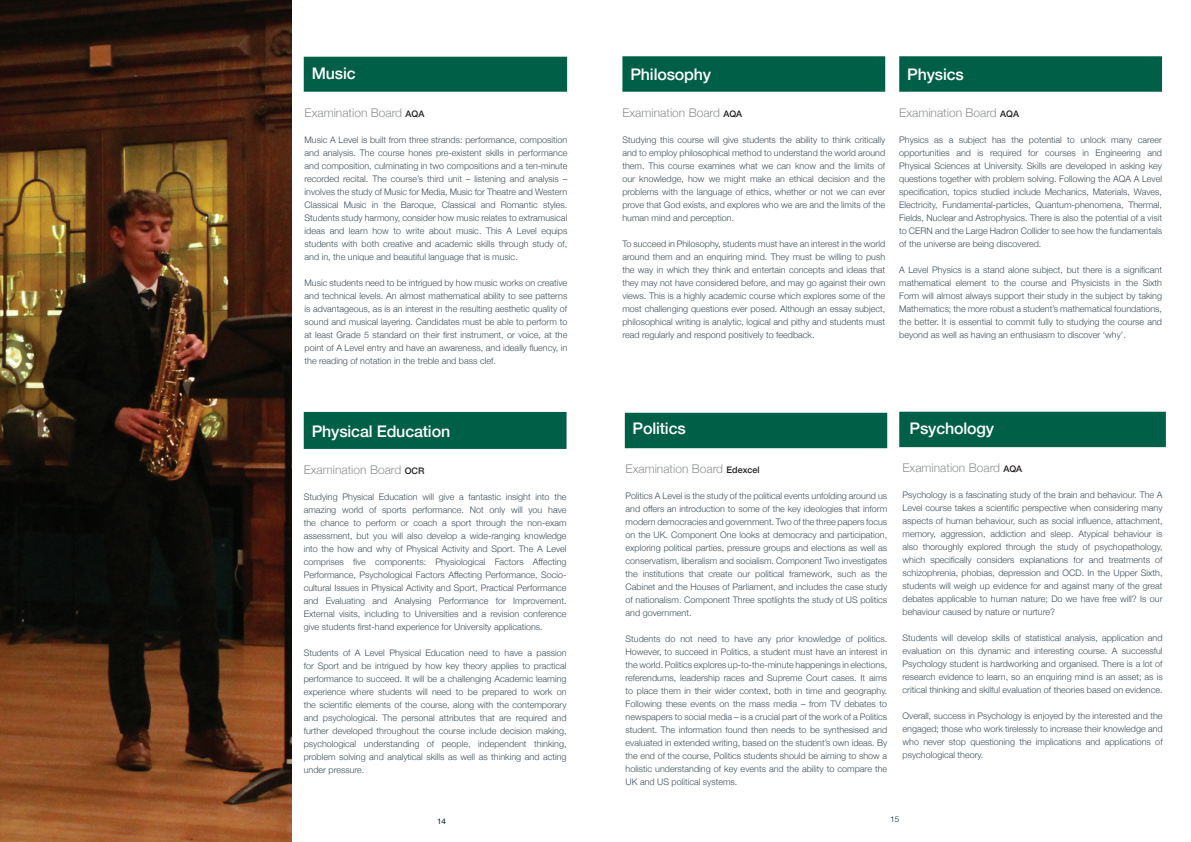
<style>
.page{position:relative;width:1191px;height:842px;background:#fff}
.page>*{position:absolute;margin:0;border:0;box-sizing:border-box;transform-origin:0 0}
.t1{font:500 16px "Helvetica Neue";letter-spacing:-.01em;color:#fff}
.t2{font:300 12px "Helvetica Neue";color:#8f9292}
.t3{font:300 9px/13px "Helvetica Neue";color:#3d4f59;text-align:justify}
.t4{font:8px "Helvetica";color:#0b2332}
.t5{font:300 8px "Helvetica";color:#0b2332}
.s1{font-weight:500;font-size:9px;color:#231f20}
</style>
<div class="page">
<div style="left:304px;top:57px;width:263px;height:35px;background:#006047"></div>
<div style="left:304px;top:412px;width:262px;height:37px;background:#006047"></div>
<div style="left:622px;top:56px;width:263px;height:36px;background:#006047;border:7px solid #006047"></div>
<div style="left:625px;top:413px;width:262px;height:35px;background:#006047"></div>
<div style="left:899px;top:412px;width:266px;height:35px;background:#006047"></div>
<img style="left:0;top:0;width:292px;height:842px">
<div style="left:899px;top:56px;width:263px;height:36px;background:#006047;border:7px solid #006047"></div>
<h1 class="t1" style="left:312px;top:60px;width:45px">Music</h1>
<h2 class="t2" style="left:304px;top:103px;width:121px">Examination Board <span class="s1">AQA</span></h2>
<p class="t3" style="left:304px;top:132px;width:264px">Music A Level is built from three strands: performance, composition and analysis. The course hones pre-existent skills in performance and composition, culminating in two compositions and a ten-minute recorded recital. The course’s third unit – listening and analysis – involves the study of Music for Media, Music for Theatre and Western Classical Music in the Baroque, Classical and Romantic styles.<br>Students study harmony, consider how music relates to extramusical ideas and learn how to write about music. This A Level equips students with both creative and academic skills through study of, and in, the unique and beautiful language that is music.</p>
<p class="t3" style="left:304px;top:275px;width:264px">Music students need to be intrigued by how music works on creative and technical levels. An almost mathematical ability to see patterns is advantageous, as is an interest in the resulting aesthetic quality of sound and musical layering. Candidates must be able to perform to at least Grade 5 standard on their first instrument, or voice, at the point of A Level entry and have an awareness, and ideally fluency, in the reading of notation in the treble and bass clef.</p>
<h1 class="t1" style="left:312px;top:418px;width:140px">Physical Education</h1>
<h2 class="t2" style="left:304px;top:460px;width:122px">Examination Board <span class="s1">OCR</span></h2>
<p class="t3" style="left:304px;top:490px;width:264px">Studying Physical Education will give a fantastic insight into the amazing world of sports performance. Not only will you have the chance to perform or coach a sport through the non-exam assessment, but you will also develop a wide-ranging knowledge into the how and why of Physical Activity and Sport. The A Level comprises five components: Physiological Factors Affecting Performance, Psychological Factors Affecting Performance, Socio&shy;cultural Issues in Physical Activity and Sport, Practical Performance and Evaluating and Analysing Performance for Improvement.<br>External visits, including to Universities and a revision conference give students first-hand experience for University applications.</p>
<p class="t3" style="left:304px;top:645px;width:264px">Students of A Level Physical Education need to have a passion for Sport and be intrigued by how key theory applies to practical performance to succeed. It will be a challenging Academic learning experience where students will need to be prepared to work on the scientific elements of the course, along with the contemporary and psychological. The personal attributes that are required and further developed throughout the course include decision making, psychological understanding of people, independent thinking, problem solving and analytical skills as well as thinking and acting under pressure.</p>
<h1 class="t1" style="left:630px;top:61px;width:82px">Philosophy</h1>
<h2 class="t2" style="left:622px;top:103px;width:121px">Examination Board <span class="s1">AQA</span></h2>
<p class="t3" style="left:622px;top:132px;width:264px">Studying this course will give students the ability to think critically and to employ philosophical method to understand the world around them. This course examines what we can know and the limits of our knowledge, how we might make an ethical decision and the problems with the language of ethics, whether or not we can ever prove that God exists, and explores who we are and the limits of the human mind and perception.</p>
<p class="t3" style="left:622px;top:236px;width:264px">To succeed in Philosophy, students must have an interest in the world around them and an enquiring mind. They must be willing to push the way in which they think and entertain concepts and ideas that they may not have considered before, and may go against their own views. This is a highly academic course which explores some of the most challenging questions ever posed. Although an essay subject, philosophical writing is analytic, logical and pithy and students must read regularly and respond positively to feedback.</p>
<h1 class="t1" style="left:907px;top:61px;width:58px">Physics</h1>
<h2 class="t2" style="left:899px;top:103px;width:121px">Examination Board <span class="s1">AQA</span></h2>
<p class="t3" style="left:899px;top:132px;width:264px">Physics as a subject has the potential to unlock many career opportunities and is required for courses in Engineering and Physical Sciences at University. Skills are developed in asking key questions together with problem solving. Following the AQA A Level specification, topics studied include Mechanics, Materials, Waves, Electricity, Fundamental-particles, Quantum-phenomena, Thermal, Fields, Nuclear and Astrophysics. There is also the potential of a visit to CERN and the Large Hadron Collider to see how the fundamentals of the universe are being discovered.</p>
<p class="t3" style="left:899px;top:262px;width:264px">A Level Physics is a stand alone subject, but there is a significant mathematical element to the course and Physicists in the Sixth Form will almost always support their study in the subject by taking Mathematics; the more robust a student’s mathematical foundations, the better. It is essential to commit fully to studying the course and beyond as well as having an enthusiasm to discover ‘why’.</p>
<h1 class="t1" style="left:632px;top:416px;width:55px">Politics</h1>
<h2 class="t2" style="left:625px;top:459px;width:136px">Examination Board <span class="s1">Edexcel</span></h2>
<p class="t3" style="left:625px;top:489px;width:263px">Politics A Level is the study of the political events unfolding around us and offers an introduction to some of the key ideologies that inform modern democracies and government. Two of the three papers focus on the UK. Component One looks at democracy and participation, exploring political parties, pressure groups and elections as well as conservatism, liberalism and socialism. Component Two investigates the institutions that create our political framework, such as the Cabinet and the Houses of Parliament, and includes the case study of nationalism. Component Three spotlights the study of US politics and government.</p>
<p class="t3" style="left:625px;top:632px;width:263px">Students do not need to have any prior knowledge of politics.<br>However, to succeed in Politics, a student must have an interest in the world. Politics explores up-to-the-minute happenings in elections, referendums, leadership races and Supreme Court cases. It aims to place them in their wider context, both in time and geography.<br>Following these events on the mass media – from TV debates to newspapers to social media – is a crucial part of the work of a Politics student. The information found then needs to be synthesised and evaluated in extended writing, based on the student’s own ideas. By the end of the course, Politics students should be aiming to show a holistic understanding of key events and the ability to compare the UK and US political systems.</p>
<h1 class="t1" style="left:909px;top:416px;width:86px">Psychology</h1>
<h2 class="t2" style="left:902px;top:458px;width:121px">Examination Board <span class="s1">AQA</span></h2>
<p class="t3" style="left:902px;top:488px;width:262px">Psychology is a fascinating study of the brain and behaviour. The A Level course takes a scientific perspective when considering many aspects of human behaviour, such as social influence, attachment, memory, aggression, addiction and sleep. Atypical behaviour is also thoroughly explored through the study of psychopathology, which specifically considers explanations for and treatments of schizophrenia, phobias, depression and OCD. In the Upper Sixth, students will weigh up evidence for and against many of the great debates applicable to human nature; Do we have free will? Is our behaviour caused by nature or nurture?</p>
<p class="t3" style="left:902px;top:631px;width:262px">Students will develop skills of statistical analysis, application and evaluation on this dynamic and interesting course. A successful Psychology student is hardworking and organised. There is a lot of research evidence to learn, so an enquiring mind is an asset; as is critical thinking and skilful evaluation of theories based on evidence.</p>
<p class="t3" style="left:902px;top:709px;width:262px">Overall, success in Psychology is enjoyed by the interested and the engaged; those who work tirelessly to increase their knowledge and who never stop questioning the implications and applications of psychological theory.</p>
<p class="t4" style="left:437px;top:815px;width:10px">14</p>
<p class="t5" style="left:890px;top:812px;width:10px">15</p>
</div>
